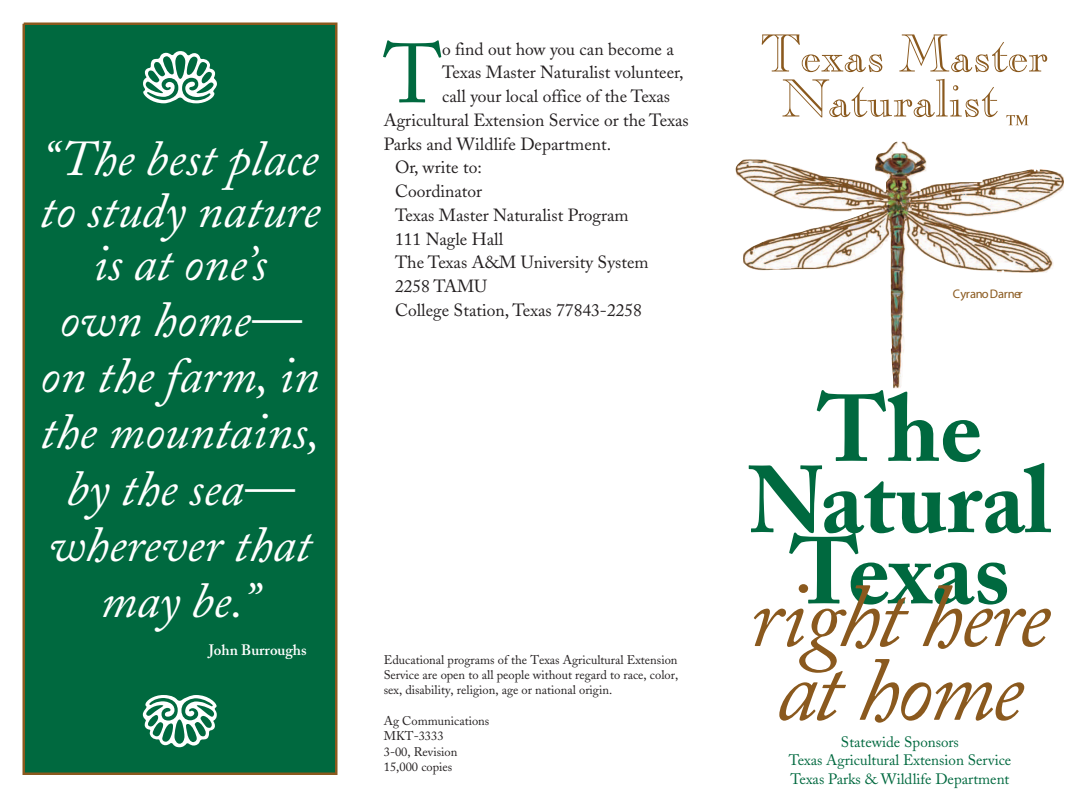
<style>
.page{position:relative;width:1080px;height:810px;background:#fff}
.page>*{position:absolute;margin:0;border:0;box-sizing:border-box;transform-origin:0 0}
.t1{font:700 93.75px/71.2px "Adobe Caslon";color:#00693f;text-align:center}
.t2{font:italic 90px/73.8px "Adobe Caslon";letter-spacing:-.035em;color:#8a591e}
.t3{font:83.25px "Adobe Caslon";color:#00693f}
.t4{font:italic 50px/55.2px "Adobe Caslon";color:#fff;text-align:center}
.t5{font:17.5px "Adobe Caslon";color:#231f20}
.t6{font:15px/18.4px "Adobe Caslon";color:#00693f;text-align:center}
.t7{font:600 15px "Adobe Caslon";color:#fff}
.t8{font:12.5px/15.4px "Adobe Caslon";color:#231f20;text-align:justify}
.t9{font:12.5px "Myriad";letter-spacing:-.025em;color:#8a591e}
</style>
<div class="page">
<div style="left:24px;top:24px;width:312px;height:750px;background:#00693f"></div>
<div style="left:22px;top:22px;width:316px;height:753px;border:2px solid #8a591e"></div>
<img style="left:735px;top:142px;width:329px;height:246px">
<svg style="left:762px;top:34px;width:120px;height:38px"></svg>
<svg style="left:899px;top:34px;width:148px;height:38px"></svg>
<svg style="left:783px;top:79px;width:215px;height:38px"></svg>
<div style="left:952px;top:288px;width:86px;height:21px;background:#fff"></div>
<svg style="left:1006px;top:115px;width:22px;height:10px"></svg>
<h3 class="t4" style="left:40px;top:132px;width:282px">“The best place to study nature is at one’s<br>own home— on the farm, in the mountains, by the sea— wherever that may be.”</h3>
<p class="t7" style="left:209px;top:641px;width:99px">John Burroughs</p>
<h3 class="t3" style="left:384px;top:25px;width:60px">T</h3>
<p class="t5" style="left:442px;top:39px;width:233px">o find out how you can become a</p>
<p class="t5" style="left:442px;top:62px;width:243px">Texas Master Naturalist volunteer,</p>
<p class="t5" style="left:442px;top:86px;width:230px">call your local office of the Texas</p>
<p class="t5" style="left:384px;top:110px;width:306px">Agricultural Extension Service or the Texas</p>
<p class="t5" style="left:384px;top:134px;width:229px">Parks and Wildlife Department.</p>
<p class="t5" style="left:395px;top:157px;width:88px">Or, write to:</p>
<p class="t5" style="left:395px;top:181px;width:89px">Coordinator</p>
<p class="t5" style="left:395px;top:205px;width:235px">Texas Master Naturalist Program</p>
<p class="t5" style="left:395px;top:229px;width:110px">111 Nagle Hall</p>
<p class="t5" style="left:395px;top:252px;width:255px">The Texas A&amp;M University System</p>
<p class="t5" style="left:395px;top:276px;width:94px">2258 TAMU</p>
<p class="t5" style="left:395px;top:300px;width:249px">College Station, Texas 77843-2258</p>
<p class="t8" style="left:384px;top:652px;width:296px">Educational programs of the Texas Agricultural Extension Service are open to all people without regard to race, color, sex, disability, religion, age or national origin.</p>
<p class="t8" style="left:384px;top:713px;width:107px;text-align:left">Ag Communications<br>MKT-3333<br>3-00, Revision<br>15,000 copies</p>
<p class="t9" style="left:953px;top:288px;width:71px">CyranoDarner</p>
<h1 class="t1" style="left:748px;top:394px;width:305px">The<br>Natural<br>Texas</h1>
<h2 class="t2" style="left:750px;top:583px;width:302px">right here at home</h2>
<p class="t6" style="left:789px;top:733px;width:224px">Statewide Sponsors<br>Texas Agricultural Extension Service<br>Texas Parks &amp; Wildlife Department</p>
</div>
